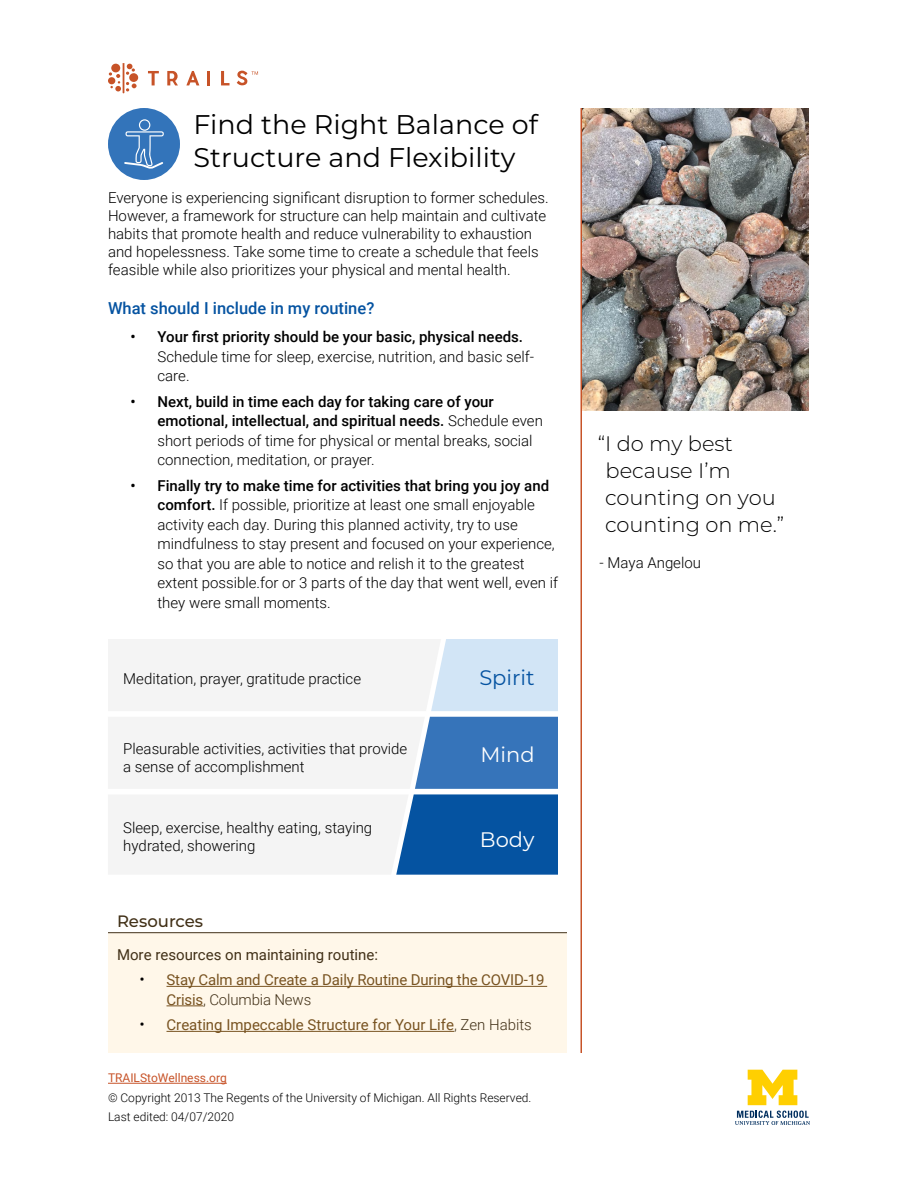
<style>
.page{position:relative;width:918px;height:1188px;background:#fff}
.page>*{position:absolute;margin:0;border:0;box-sizing:border-box;transform-origin:0 0}
.Heading_2{font:27px/32.4px "Montserrat";color:#000}
.Intro_Paragraph{font:300 21px/27px "Montserrat";color:#000}
.Intro_Paragraph-2{font:21px "Montserrat";color:#fff}
.Intro_Paragraph-3{font:21px "Montserrat";color:#0553a1}
.Blue_Paragraph_Headi{font:500 16.5px "Roboto";color:#0553a1}
.Resource_Section_Hea{font:500 16.5px "Montserrat";color:#413017}
.Bulleted_List{font:300 15px/19.5px "Roboto";color:#000}
.Resource_Body{font:300 15px/18px "Roboto";color:#000}
.Bulleted_List-2{font:15px/19.5px "Roboto";letter-spacing:-.01em;color:#785321}
.Resource_Section_Hea-2{font:15px "Roboto";color:#413017}
.Intro_Paragraph-4{font:300 15px "Roboto";color:#000}
.t1{font:300 12px/19.5px "Roboto";color:#000}
.t2{font:12px "Roboto";color:#c75328}
.s1{font-weight:500}
.s2{font-weight:300;font-size:16.5px;color:#000}
.s3{font-weight:300;color:#413017}
</style>
<div class="page">
<hr style="left:123px;top:63px;width:1px;height:30px;background:#c75328">
<svg style="left:109px;top:64px;width:28px;height:27px"></svg>
<svg style="left:221px;top:71px;width:9px;height:14px"></svg>
<svg style="left:208px;top:71px;width:2px;height:14px"></svg>
<svg style="left:167px;top:71px;width:11px;height:14px"></svg>
<svg style="left:148px;top:71px;width:11px;height:14px"></svg>
<svg style="left:186px;top:71px;width:13px;height:14px"></svg>
<svg style="left:237px;top:71px;width:21px;height:14px"></svg>
<svg style="left:735px;top:1111px;width:75px;height:14px"></svg>
<svg style="left:748px;top:1070px;width:49px;height:35px"></svg>
<img style="left:582px;top:108px;width:226px;height:302px">
<hr style="left:580px;top:108px;width:2px;height:945px;background:#c75328">
<div style="left:108px;top:933px;width:459px;height:120px;background:#fff7e9"></div>
<hr style="left:108px;top:932px;width:459px;height:1px;background:#413017">
<hr style="left:166px;top:986px;width:381px;height:1px;background:#785321">
<hr style="left:166px;top:1006px;width:37px;height:1px;background:#785321">
<hr style="left:166px;top:1031px;width:288px;height:1px;background:#785321">
<svg style="left:108px;top:639px;width:450px;height:72px"></svg>
<svg style="left:108px;top:717px;width:450px;height:158px"></svg>
<div style="left:108px;top:108px;width:72px;height:72px;background:#3374ba;border-radius:50%"></div>
<svg style="left:124px;top:119px;width:40px;height:50px"></svg>
<hr style="left:108px;top:1083px;width:119px;height:1px;background:#c75328">
<h2 class="Heading_2" style="left:194px;top:107px;width:346px">Find the Right Balance of<br>Structure and Flexibility</h2>
<p class="Resource_Body" style="left:108px;top:188px;width:442px">Everyone is experiencing significant disruption to former schedules.<br>However, a framework for structure can help maintain and cultivate habits that promote health and reduce vulnerability to exhaustion and hopelessness. Take some time to create a schedule that feels feasible while also prioritizes your physical and mental health.</p>
<h3 class="Blue_Paragraph_Headi" style="left:108px;top:296px;width:268px">What should I include in my routine?</h3>
<p class="Bulleted_List" style="left:158px;top:326px;width:378px;text-indent:-27px"><span class="s1">• Your first priority should be your basic, physical needs.<br></span>Schedule time for sleep, exercise, nutrition, and basic self&shy;care.</p>
<p class="Bulleted_List" style="left:158px;top:391px;width:387px;text-indent:-27px"><span class="s1">• Next, build in time each day for taking care of your emotional, intellectual, and spiritual needs.</span> Schedule even short periods of time for physical or mental breaks, social connection, meditation, or prayer.</p>
<p class="Bulleted_List" style="left:158px;top:475px;width:402px;text-indent:-27px"><span class="s1">• Finally try to make time for activities that bring you joy and comfort.</span> If possible, prioritize at least one small enjoyable activity each day. During this planned activity, try to use mindfulness to stay present and focused on your experience, so that you are able to notice and relish it to the greatest extent possible.for or 3 parts of the day that went well, even if they were small moments.</p>
<p class="Resource_Body" style="left:123px;top:670px;width:239px">Meditation, prayer, gratitude practice</p>
<p class="Intro_Paragraph-3" style="left:479px;top:663px;width:57px">Spirit</p>
<p class="Resource_Body" style="left:123px;top:739px;width:286px">Pleasurable activities, activities that provide a sense of accomplishment</p>
<p class="Resource_Body" style="left:123px;top:818px;width:250px">Sleep, exercise, healthy eating, staying hydrated, showering</p>
<p class="Intro_Paragraph-2" style="left:480px;top:740px;width:56px">Mind</p>
<p class="Intro_Paragraph-2" style="left:480px;top:825px;width:56px">Body</p>
<p class="Resource_Section_Hea" style="left:117px;top:909px;width:88px">Resources</p>
<p class="Resource_Section_Hea-2" style="left:117px;top:944px;width:263px">More resources on maintaining routine:</p>
<p class="Bulleted_List-2" style="left:166px;top:970px;width:380px;text-indent:-27px"><span class="s2">•</span> Stay Calm and Create a Daily Routine During the COVID-19<br>Crisis<span class="s3">, Columbia News</span></p>
<p class="Bulleted_List-2" style="left:140px;top:1015px;width:394px"><span class="s2">•</span> Creating Impeccable Structure for Your Life<span class="s3">, Zen Habits</span></p>
<p class="t2" style="left:108px;top:1070px;width:120px">TRAILStoWellness.org</p>
<p class="t1" style="left:108px;top:1087px;width:425px">© Copyright 2013 The Regents of the University of Michigan. All Rights Reserved.<br>Last edited: 04/07/2020</p>
<p class="Intro_Paragraph" style="left:605px;top:429px;width:181px;text-indent:-7px">“I do my best because I’m counting on you counting on me.”</p>
<p class="Intro_Paragraph-4" style="left:600px;top:552px;width:103px">- Maya Angelou</p>
</div>
